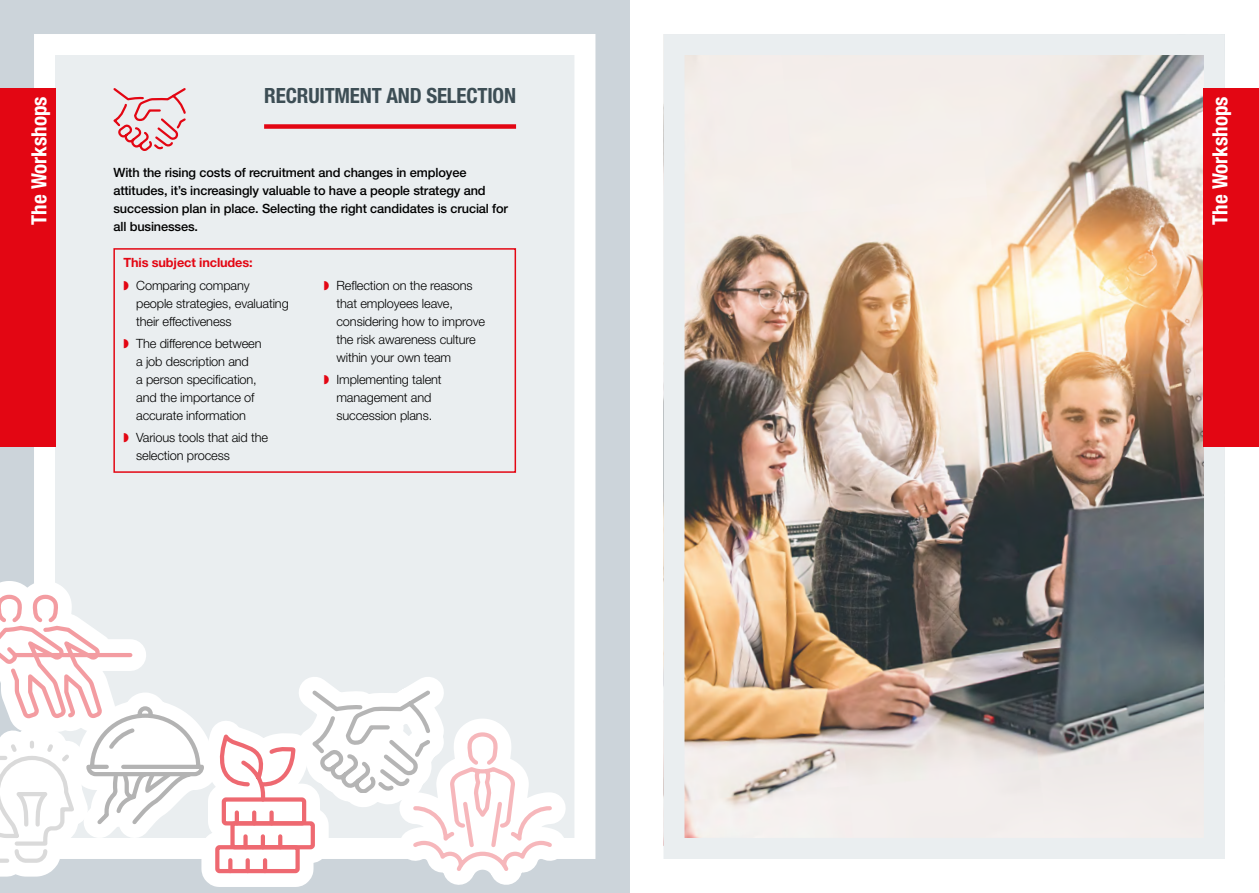
<style>
.page{position:relative;width:1259px;height:893px;background:#fff}
.page>*{position:absolute;margin:0;border:0;box-sizing:border-box;transform-origin:0 0}
.t1{font:700 condensed 21px "Helvetica Neue LT Std";color:#fff}
.t2{font:700 condensed 21px "Helvetica Neue LT Std";letter-spacing:-.01em;color:#3d4e55}
.t3{font:300 12.75px/18px "Helvetica Neue LT Std";letter-spacing:-.01em;color:#000}
.t4{font:500 12.75px/18px "Helvetica Neue LT Std";letter-spacing:-.01em;color:#000}
.t5{font:700 12.75px/22.2px "Helvetica Neue LT Std";letter-spacing:-.01em;color:#e30613}
.s1{font-weight:300;color:#000}
.s2{color:#e30613}
</style>
<div class="page">
<div style="left:0;top:0;width:629px;height:893px;background:#ccd4da"></div>
<div style="left:34px;top:34px;width:561px;height:825px;background:#eaeef0;border:21px solid #fff"></div>
<div style="left:0;top:88px;width:55px;height:358px;background:#e30613"></div>
<img style="left:685px;top:56px;width:518px;height:781px">
<div style="left:663px;top:34px;width:562px;height:825px;border:21px solid #eaeef0"></div>
<div style="left:1204px;top:88px;width:55px;height:358px;background:#e30613"></div>
<div style="left:113px;top:248px;width:403px;height:225px;border:2px solid #e30613"></div>
<div style="left:264px;top:124px;width:252px;height:5px;background:#e30613"></div>
<svg style="left:113px;top:88px;width:73px;height:62px"></svg>
<svg style="left:0;top:557px;width:592px;height:330px"></svg>
<h1 class="t2" style="left:264px;top:83px;width:253px">RECRUITMENT AND SELECTION</h1>
<h1 class="t1" style="left:26px;top:225px;width:130px;rotate:-90deg">The Workshops</h1>
<h1 class="t1" style="left:1207px;top:225px;width:130px;rotate:-90deg">The Workshops</h1>
<p class="t5" style="left:123px;top:251px;width:131px">This subject includes: ◗ <span class="s1">Comparing company</span></p>
<p class="t3" style="left:136px;top:294px;width:154px">people strategies, evaluating their effectiveness</p>
<p class="t3" style="left:136px;top:334px;width:127px;text-indent:-13px"><span class="s2">◗</span> The difference between a job description and<br>a person specification, and the importance of accurate information</p>
<p class="t3" style="left:136px;top:428px;width:133px;text-indent:-13px"><span class="s2">◗</span> Various tools that aid the selection process</p>
<p class="t4" style="left:113px;top:163px;width:396px">With the rising costs of recruitment and changes in employee attitudes, it’s increasingly valuable to have a people strategy and succession plan in place. Selecting the right candidates is crucial for all businesses.</p>
<p class="t3" style="left:336px;top:276px;width:150px;text-indent:-13px"><span class="s2">◗</span> Reflection on the reasons that employees leave, considering how to improve the risk awareness culture within your own team</p>
<p class="t3" style="left:324px;top:370px;width:119px;text-align:center"><span class="s2">◗</span> Implementing talent management and succession plans.</p>
</div>
